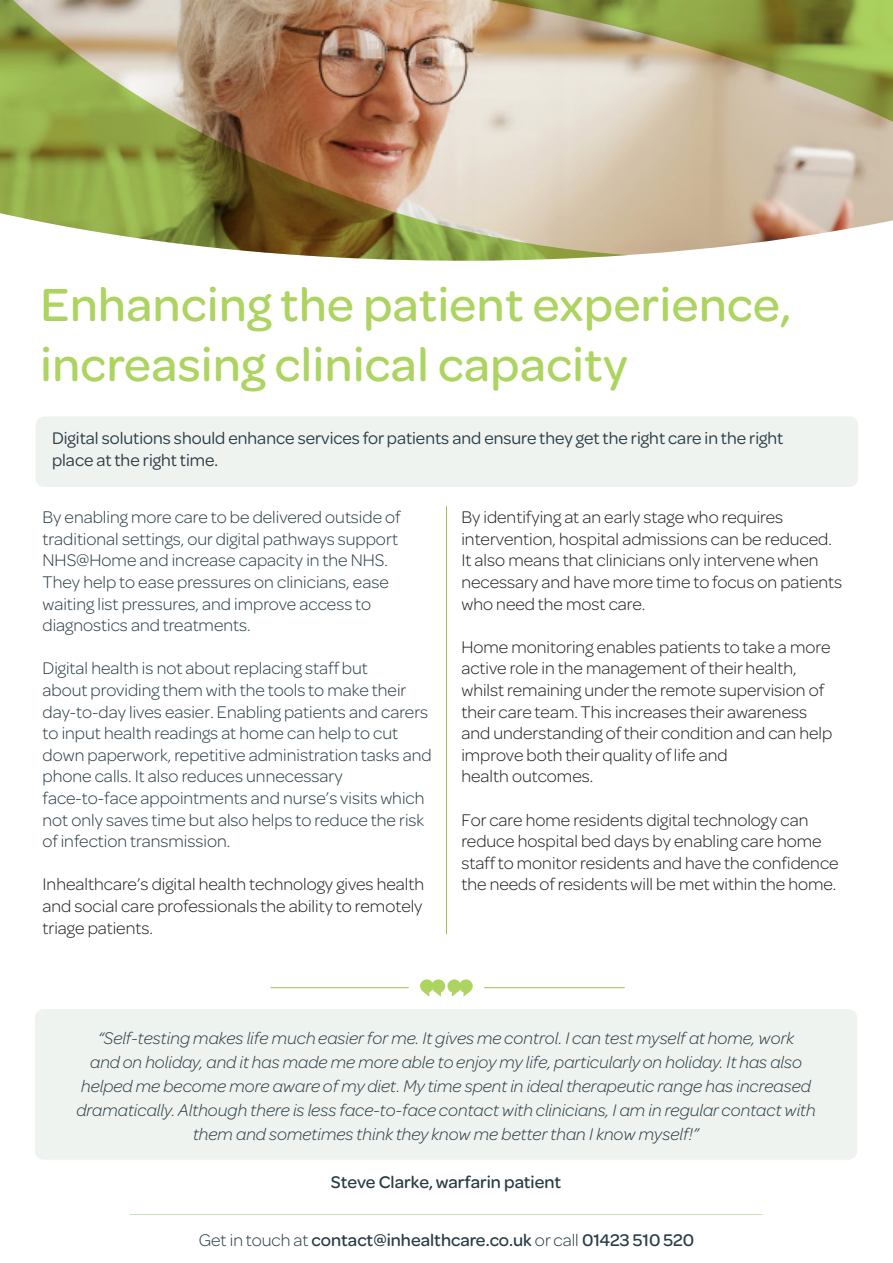
<style>
.page{position:relative;width:893px;height:1263px;background:#fff}
.page>*{position:absolute;margin:0;border:0;box-sizing:border-box;transform-origin:0 0}
.t1{font:500 49.5px/59.4px "Omnes";letter-spacing:.01em;color:#add461}
.t2{font:300 18px/21.6px "Omnes";color:#231f20}
.t3{font:300 18px/21.6px "Omnes";color:#2a3d45}
.t4{font:italic 300 18px/24px "Omnes";color:#293c44;text-align:center}
.t5{font:18px/21.6px "Omnes";color:#2a3d45}
.t6{font:500 18px "Omnes";color:#293c44}
.s1{font-weight:300}
</style>
<div class="page">
<hr style="left:130px;top:1214px;width:632px;height:1px;background:#97cd6e">
<hr style="left:446px;top:506px;width:1px;height:428px;background:#a4bd4d">
<img style="left:629px;top:181px;width:264px;height:74px">
<svg style="left:0;top:0;width:629px;height:261px;background:#a9a971"></svg>
<img style="left:213px;top:0;width:680px;height:181px">
<div style="left:36px;top:416px;width:822px;height:71px;background:#eef3f0;border-radius:9px"></div>
<div style="left:35px;top:1009px;width:822px;height:151px;background:#eef3f0;border-radius:9px"></div>
<div style="left:420px;top:979px;width:14px;height:14px;background:#add461;border-radius:50%"></div>
<div style="left:432px;top:979px;width:13px;height:14px;background:#add461;border-radius:50%"></div>
<svg style="left:423px;top:991px;width:18px;height:6px"></svg>
<div style="left:459px;top:979px;width:14px;height:14px;background:#add461;border-radius:50%"></div>
<div style="left:447px;top:979px;width:14px;height:14px;background:#add461;border-radius:50%"></div>
<svg style="left:452px;top:991px;width:18px;height:6px"></svg>
<hr style="left:271px;top:987px;width:137px;height:1px;background:#a4bd4d">
<hr style="left:484px;top:987px;width:140px;height:1px;background:#a4bd4d">
<p class="t1" style="left:40px;top:272px;width:752px">Enhancing the patient experience, increasing clinical capacity</p>
<p class="t5" style="left:52px;top:426px;width:733px">Digital solutions should enhance services for patients and ensure they get the right care in the right place at the right time.</p>
<p class="t3" style="left:43px;top:505px;width:360px">By enabling more care to be delivered outside of traditional settings, our digital pathways support NHS@Home and increase capacity in the NHS.<br>They help to ease pressures on clinicians, ease waiting list pressures, and improve access to diagnostics and treatments.</p>
<p class="t3" style="left:43px;top:657px;width:391px">Digital health is not about replacing staff but<br>about providing them with the tools to make their day-to-day lives easier. Enabling patients and carers to input health readings at home can help to cut down paperwork, repetitive administration tasks and phone calls. It also reduces unnecessary</p>
<p class="t3" style="left:43px;top:786px;width:383px;text-align:justify">face-to-face appointments and nurse’s visits which not only saves time but also helps to reduce the risk of infection transmission.</p>
<p class="t2" style="left:43px;top:873px;width:383px;text-align:justify">Inhealthcare’s digital health technology gives health and social care professionals the ability to remotely triage patients.</p>
<p class="t2" style="left:461px;top:505px;width:382px">By identifying at an early stage who requires intervention, hospital admissions can be reduced.<br>It also means that clinicians only intervene when necessary and have more time to focus on patients who need the most care.</p>
<p class="t2" style="left:461px;top:635px;width:372px">Home monitoring enables patients to take a more active role in the management of their health, whilst remaining under the remote supervision of their care team. This increases their awareness and understanding of their condition and can help improve both their quality of life and<br>health outcomes.</p>
<p class="t2" style="left:461px;top:808px;width:379px">For care home residents digital technology can reduce hospital bed days by enabling care home staff to monitor residents and have the confidence the needs of residents will be met within the home.</p>
<p class="t4" style="left:76px;top:1025px;width:741px">“Self-testing makes life much easier for me. It gives me control. I can test myself at home, work<br>and on holiday, and it has made me more able to enjoy my life, particularly on holiday. It has also helped me become more aware of my diet. My time spent in ideal therapeutic range has increased dramatically. Although there is less face-to-face contact with clinicians, I am in regular contact with them and sometimes think they know me better than I know myself!”</p>
<p class="t6" style="left:331px;top:1170px;width:232px">Steve Clarke, warfarin patient</p>
<p class="t6" style="left:199px;top:1228px;width:497px"><span class="s1">Get in touch at</span> contact@inhealthcare.co.uk <span class="s1">or call</span> 01423 510 520</p>
</div>
